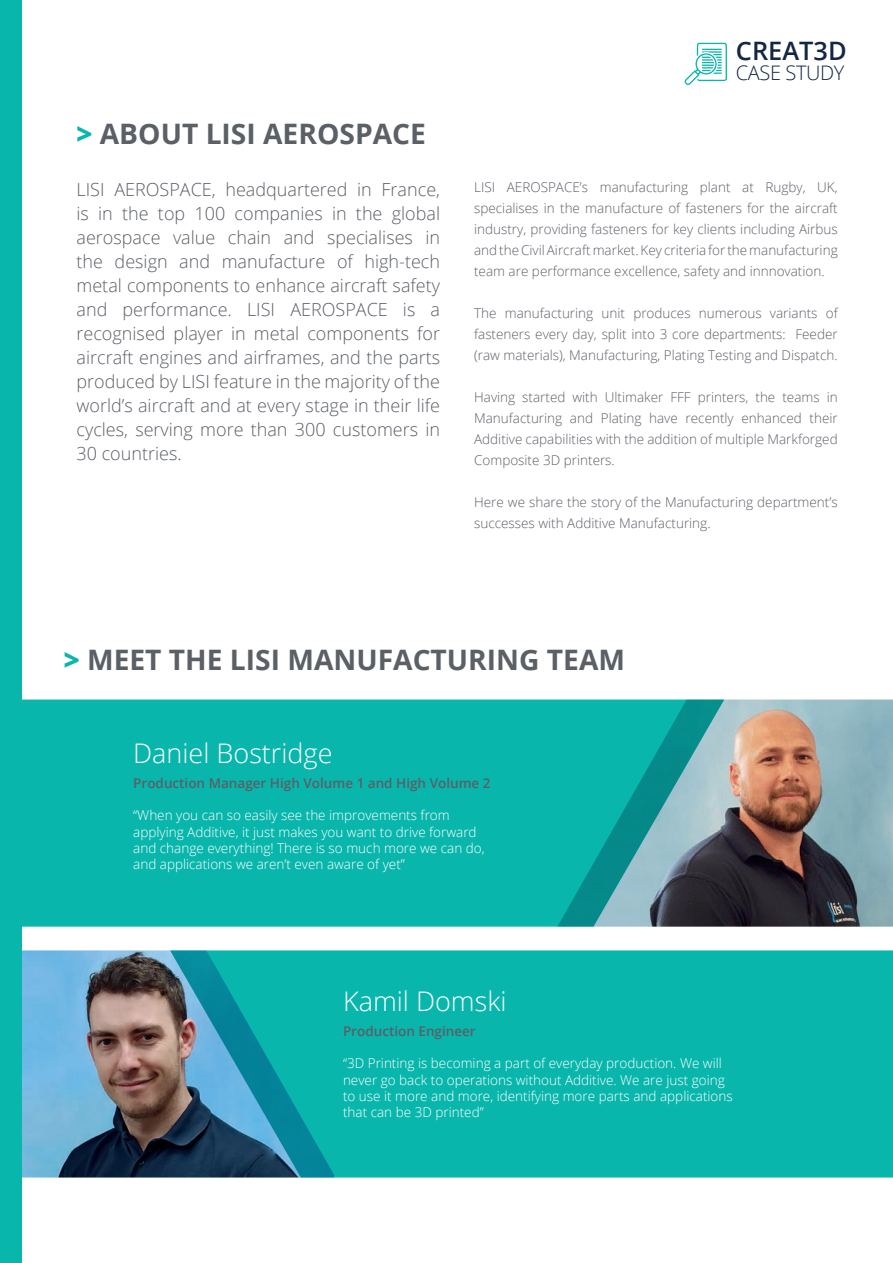
<style>
.page{position:relative;width:893px;height:1263px;background:#fff}
.page>*{position:absolute;margin:0;border:0;box-sizing:border-box;transform-origin:0 0}
.t1{font:700 28.2px "Open Sans";color:#5b5f66}
.t2{font:300 27px "Open Sans";color:#fff}
.t3{font:600 25.35px "Open Sans";color:#132646}
.t4{font:300 19.95px "Open Sans";letter-spacing:-.02em;color:#132646}
.t5{font:300 18px/24px "Open Sans";color:#5b5f66;text-align:justify}
.t6{font:300 13.5px/21px "Open Sans";color:#5b5f66;text-align:justify}
.t7{font:300 13.5px/16.2px "Open Sans";color:#fff}
.t8{font:600 13.5px "Open Sans";color:#5b5f66}
.s1{font-weight:800;color:#09b6ac}
</style>
<div class="page">
<svg style="left:685px;top:43px;width:42px;height:42px"></svg>
<img style="left:724px;top:699px;width:169px;height:228px">
<img style="left:21px;top:950px;width:149px;height:227px">
<svg style="left:21px;top:699px;width:703px;height:228px;background:#14b0a9"></svg>
<svg style="left:170px;top:950px;width:723px;height:227px;background:#0fada8"></svg>
<div style="left:0;top:0;width:21px;height:1263px;background:#09b6ac"></div>
<h1 class="t1" style="left:77px;top:113px;width:351px"><span class="s1">&gt;</span> ABOUT LISI AEROSPACE</h1>
<h3 class="t3" style="left:736px;top:34px;width:112px">CREAT3D</h3>
<h3 class="t4" style="left:736px;top:59px;width:110px">CASE STUDY</h3>
<p class="t5" style="left:77px;top:177px;width:365px">LISI AEROSPACE, headquartered in France, is in the top 100 companies in the global aerospace value chain and specialises in the design and manufacture of high-tech metal components to enhance aircraft safety and performance. LISI AEROSPACE is a recognised player in metal components for aircraft engines and airframes, and the parts produced by LISI feature in the majority of the world’s aircraft and at every stage in their life cycles, serving more than 300 customers in 30 countries.</p>
<p class="t6" style="left:474px;top:176px;width:365px">LISI AEROSPACE’s manufacturing plant at Rugby, UK, specialises in the manufacture of fasteners for the aircraft industry, providing fasteners for key clients including Airbus and the Civil Aircraft market. Key criteria for the manufacturing team are performance excellence, safety and innnovation.</p>
<p class="t6" style="left:474px;top:302px;width:365px">The manufacturing unit produces numerous variants of fasteners every day, split into 3 core departments: Feeder (raw materials), Manufacturing, Plating Testing and Dispatch.</p>
<p class="t6" style="left:474px;top:386px;width:365px">Having started with Ultimaker FFF printers, the teams in Manufacturing and Plating have recently enhanced their Additive capabilities with the addition of multiple Markforged Composite 3D printers.</p>
<p class="t6" style="left:474px;top:491px;width:365px">Here we share the story of the Manufacturing department’s successes with Additive Manufacturing.</p>
<h1 class="t1" style="left:64px;top:640px;width:563px"><span class="s1">&gt;</span> MEET THE LISI MANUFACTURING TEAM</h1>
<h2 class="t2" style="left:133px;top:734px;width:201px">Daniel Bostridge</h2>
<p class="t8" style="left:133px;top:774px;width:359px">Production Manager High Volume 1 and High Volume 2</p>
<p class="t7" style="left:133px;top:807px;width:353px">“When you can so easily see the improvements from applying Additive, it just makes you want to drive forward and change everything! There is so much more we can do, and applications we aren’t even aware of yet”</p>
<h2 class="t2" style="left:343px;top:982px;width:165px">Kamil Domski</h2>
<p class="t8" style="left:343px;top:1022px;width:134px">Production Engineer</p>
<p class="t7" style="left:343px;top:1055px;width:391px">“3D Printing is becoming a part of everyday production. We will never go back to operations without Additive. We are just going to use it more and more, identifying more parts and applications that can be 3D printed”</p>
</div>
